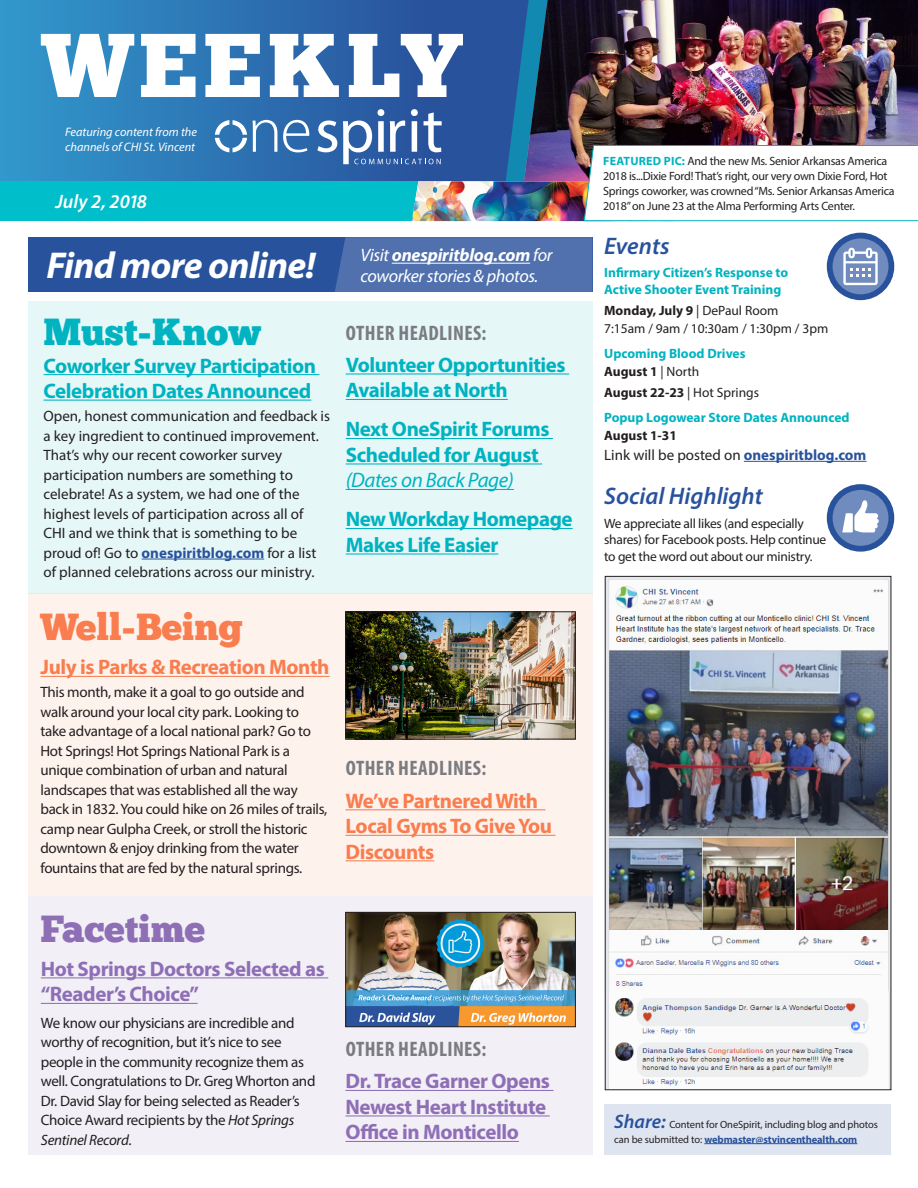
<style>
.page{position:relative;width:918px;height:1188px;background:#fff}
.page>*{position:absolute;margin:0;border:0;box-sizing:border-box;transform-origin:0 0}
.t1{font:90.3px "Chunk Five Ex";letter-spacing:.06em;color:#fff}
.t2{font:italic 700 37.5px "Myriad Pro";letter-spacing:-.02em;color:#fff}
.t3{font:37.5px "Chunk Five Ex";color:#f97d4e}
.t4{font:37.5px "Chunk Five Ex";color:#00b3c0}
.t5{font:37.5px "Chunk Five Ex";color:#8e6fb6}
.t6{font:italic 600 24px "Myriad Pro";color:#29529c}
.Subhead{font:700 21px/25.5px "Myriad Pro";letter-spacing:-.02em;color:#00b3c0}
.Subhead-2{font:700 21px/25.5px "Myriad Pro";letter-spacing:-.02em;color:#8e6fb6}
.Subhead-3{font:700 21px/25.5px "Myriad Pro";letter-spacing:-.02em;color:#f97d4e}
.Subhead-4{font:700 condensed 21px "Myriad Pro";letter-spacing:.02em;color:#7a7c81}
.t7{font:italic 600 19.5px "Myriad Pro";color:#fff}
.t8{font:italic 18px/21px "Myriad Pro";letter-spacing:-.02em;color:#fff}
.Subhead-5{font:15px/19.5px "Myriad Pro";letter-spacing:-.02em;color:#231f20}
.Subhead-6{font:15px/19.5px "Myriad Pro";color:#231f20}
.Body_Copy{font:15px "Myriad Pro";color:#231f20}
.Body_Copy-2{font:700 13.5px/18px "Myriad Pro";color:#00b3c0}
.Body_Copy-3{font:13.5px/16.5px "Myriad Pro";letter-spacing:-.02em;color:#231f20}
.Body_Copy-4{font:13.5px/18px "Myriad Pro";color:#231f20}
.Body_Copy-5{font:700 13.5px "Myriad Pro";color:#231f20}
.Body_Copy-6{font:italic 12.3px "Myriad Pro";color:#fff}
.Subhead-7{font:12px/15px "Myriad Pro";letter-spacing:-.02em;color:#231f20}
.t9{font:10.5px/14.4px "Myriad Pro";letter-spacing:-.01em;color:#231f20}
.s1{font-weight:700}
.s2{font-weight:700;color:#29529c}
.s3{font-style:italic}
.s4{font-weight:400;font-style:italic}
.s5{font-weight:700;color:#00b3c0}
.s6{color:#231f20}
.s7{font-weight:400;color:#231f20}
.s8{font-weight:400}
.s9{font-weight:600;font-style:italic;font-size:19.5px;color:#29529c}
</style>
<div class="page">
<div style="left:28px;top:301px;width:564px;height:293px;background:#e6f7f8"></div>
<div style="left:28px;top:594px;width:564px;height:302px;background:#fef2ed"></div>
<div style="left:28px;top:896px;width:564px;height:258px;background:#f2eff6"></div>
<div style="left:604px;top:1104px;width:287px;height:50px;background:#dfe5f0"></div>
<hr style="left:704px;top:1143px;width:153px;height:1px;background:#29529c">
<svg style="left:0;top:0;width:489px;height:181px;background:#2d75b4"></svg>
<svg style="left:489px;top:0;width:35px;height:109px;background:#26569d"></svg>
<div style="left:0;top:181px;width:918px;height:40px;background:#00beca"></div>
<hr style="left:44px;top:374px;width:276px;height:1px;background:#00b3c0">
<hr style="left:44px;top:400px;width:267px;height:1px;background:#00b3c0">
<hr style="left:142px;top:559px;width:122px;height:1px;background:#29529c">
<hr style="left:40px;top:676px;width:290px;height:1px;background:#f97d4e">
<hr style="left:41px;top:977px;width:287px;height:1px;background:#8e6fb6">
<hr style="left:41px;top:1003px;width:157px;height:1px;background:#8e6fb6">
<hr style="left:346px;top:373px;width:223px;height:2px;background:#00b3c0">
<hr style="left:346px;top:399px;width:162px;height:1px;background:#00b3c0">
<hr style="left:346px;top:438px;width:207px;height:1px;background:#00b3c0">
<hr style="left:346px;top:463px;width:196px;height:2px;background:#00b3c0">
<hr style="left:346px;top:489px;width:168px;height:1px;background:#00b3c0">
<hr style="left:346px;top:528px;width:227px;height:1px;background:#00b3c0">
<hr style="left:346px;top:553px;width:152px;height:2px;background:#00b3c0">
<hr style="left:345px;top:809px;width:200px;height:1px;background:#f97d4e">
<hr style="left:345px;top:835px;width:211px;height:1px;background:#f97d4e">
<hr style="left:345px;top:860px;width:89px;height:1px;background:#f97d4e">
<hr style="left:345px;top:1090px;width:208px;height:1px;background:#8e6fb6">
<hr style="left:345px;top:1115px;width:205px;height:1px;background:#8e6fb6">
<hr style="left:345px;top:1141px;width:174px;height:1px;background:#8e6fb6">
<svg style="left:253px;top:120px;width:56px;height:32px"></svg>
<svg style="left:215px;top:120px;width:32px;height:32px"></svg>
<img style="left:524px;top:0;width:394px;height:109px">
<img style="left:317px;top:109px;width:601px;height:112px">
<hr style="left:744px;top:461px;width:122px;height:1px;background:#29529c">
<div style="left:28px;top:237px;width:564px;height:55px;background:#29529c"></div>
<div style="left:335px;top:237px;width:258px;height:55px;background:#5071ae"></div>
<hr style="left:392px;top:263px;width:138px;height:1px;background:#fff">
<svg style="left:830px;top:236px;width:61px;height:61px"></svg>
<div style="left:827px;top:233px;width:67px;height:67px;border:6px solid #29529c;border-radius:50%"></div>
<svg style="left:843px;top:248px;width:35px;height:37px"></svg>
<svg style="left:830px;top:487px;width:61px;height:62px"></svg>
<div style="left:827px;top:484px;width:67px;height:68px;border:6px solid #29529c;border-radius:50%"></div>
<svg style="left:842px;top:500px;width:37px;height:32px"></svg>
<img style="left:607px;top:578px;width:282px;height:510px">
<div style="left:605px;top:576px;width:286px;height:514px;border:1px solid #231f20"></div>
<img style="left:347px;top:614px;width:227px;height:123px">
<div style="left:345px;top:612px;width:231px;height:127px;border:1px solid #231f20"></div>
<img style="left:347px;top:914px;width:227px;height:111px">
<div style="left:345px;top:912px;width:231px;height:115px;border:1px solid #231f20"></div>
<p class="t1" style="left:42px;top:-2px;width:422px">WEEKLY</p>
<p class="Body_Copy-6" style="left:65px;top:124px;width:133px">Featuring content from the</p>
<p class="Body_Copy-6" style="left:65px;top:140px;width:131px">channels of CHI St. Vincent</p>
<p class="t7" style="left:56px;top:189px;width:93px">July 2, 2018</p>
<p class="t2" style="left:46px;top:241px;width:271px">Find more online!</p>
<p class="t8" style="left:361px;top:245px;width:194px">Visit <span class="s1">onespiritblog.com</span> for coworker stories &amp; photos.</p>
<p class="t4" style="left:44px;top:303px;width:219px">Must-Know</p>
<p class="Subhead" style="left:44px;top:352px;width:274px">Coworker Survey Participation<br>Celebration Dates Announced</p>
<p class="Subhead-6" style="left:44px;top:406px;width:288px">Open, honest communication and feedback is a key ingredient to continued improvement.<br>That’s why our recent coworker survey participation numbers are something to celebrate! As a system, we had one of the highest levels of participation across all of<br>CHI and we think that is something to be proud of! Go to <span class="s2">onespiritblog.com</span> for a list of planned celebrations across our ministry.</p>
<p class="t3" style="left:40px;top:599px;width:204px">Well-Being</p>
<p class="Subhead-3" style="left:40px;top:654px;width:291px">July is Parks &amp; Recreation Month</p>
<p class="Subhead-5" style="left:40px;top:682px;width:288px">This month, make it a goal to go outside and walk around your local city park. Looking to take advantage of a local national park? Go to Hot Springs! Hot Springs National Park is a unique combination of urban and natural landscapes that was established all the way back in 1832. You could hike on 26 miles of trails, camp near Gulpha Creek, or stroll the historic downtown &amp; enjoy drinking from the water fountains that are fed by the natural springs.</p>
<p class="t5" style="left:40px;top:901px;width:166px">Facetime</p>
<p class="Subhead-2" style="left:41px;top:955px;width:286px">Hot Springs Doctors Selected as “Reader’s Choice”</p>
<p class="Subhead-5" style="left:41px;top:1013px;width:276px">We know our physicians are incredible and worthy of recognition, but it’s nice to see people in the community recognize them as well. Congratulations to Dr. Greg Whorton and Dr. David Slay for being selected as Reader’s Choice Award recipients by the <span class="s3">Hot Springs Sentinel Record</span>.</p>
<p class="Subhead-4" style="left:346px;top:320px;width:142px">OTHER HEADLINES:</p>
<p class="Subhead" style="left:346px;top:351px;width:222px">Volunteer Opportunities<br>Available at North</p>
<p class="Subhead" style="left:346px;top:416px;width:205px">Next OneSpirit Forums<br>Scheduled for August <span class="s4">(Dates on Back Page)</span></p>
<p class="Subhead" style="left:346px;top:506px;width:228px">New Workday Homepage<br>Makes Life Easier</p>
<p class="Subhead-4" style="left:346px;top:755px;width:142px">OTHER HEADLINES:</p>
<p class="Subhead-3" style="left:345px;top:787px;width:208px">We’ve Partnered With<br>Local Gyms To Give You<br>Discounts</p>
<p class="Subhead-4" style="left:346px;top:1036px;width:142px">OTHER HEADLINES:</p>
<p class="Subhead-2" style="left:345px;top:1068px;width:206px">Dr. Trace Garner Opens<br>Newest Heart Institute<br>Office in Monticello</p>
<p class="Subhead-7" style="left:603px;top:153px;width:293px"><span class="s5">FEATURED PIC:</span> And the new Ms. Senior Arkansas America 2018 is...Dixie Ford! That’s right, our very own Dixie Ford, Hot Springs coworker, was crowned “Ms. Senior Arkansas America 2018” on June 23 at the Alma Performing Arts Center.</p>
<p class="t6" style="left:604px;top:230px;width:67px">Events</p>
<p class="Body_Copy-2" style="left:604px;top:264px;width:186px;line-height:16.5px">Infirmary Citizen’s Response to<br>Active Shooter Event Training</p>
<p class="Body_Copy-4" style="left:604px;top:301px;width:226px"><span class="s1">Monday, July 9</span> | DePaul Room<br>7:15am / 9am / 10:30am / 1:30pm / 3pm</p>
<p class="Body_Copy-2" style="left:604px;top:344px;width:143px">Upcoming Blood Drives<br><span class="s6">August 1</span> <span class="s7">| North</span></p>
<p class="Body_Copy-5" style="left:604px;top:384px;width:156px">August 22-23 <span class="s8">| Hot Springs</span></p>
<p class="Body_Copy-2" style="left:604px;top:408px;width:247px">Popup Logowear Store Dates Announced<br><span class="s6">August 1-31</span></p>
<p class="Body_Copy" style="left:604px;top:446px;width:264px">Link will be posted on <span class="s2">onespiritblog.com</span></p>
<p class="t6" style="left:604px;top:481px;width:160px">Social Highlight</p>
<p class="Body_Copy-3" style="left:604px;top:515px;width:224px">We appreciate all likes (and especially shares) for Facebook posts. Help continue to get the word out about our ministry.</p>
<p class="t9" style="left:614px;top:1117px;width:265px"><span class="s9">Share:</span> Content for OneSpirit, including blog and photos can be submitted to: <span class="s2">webmaster@stvincenthealth.com</span></p>
</div>
